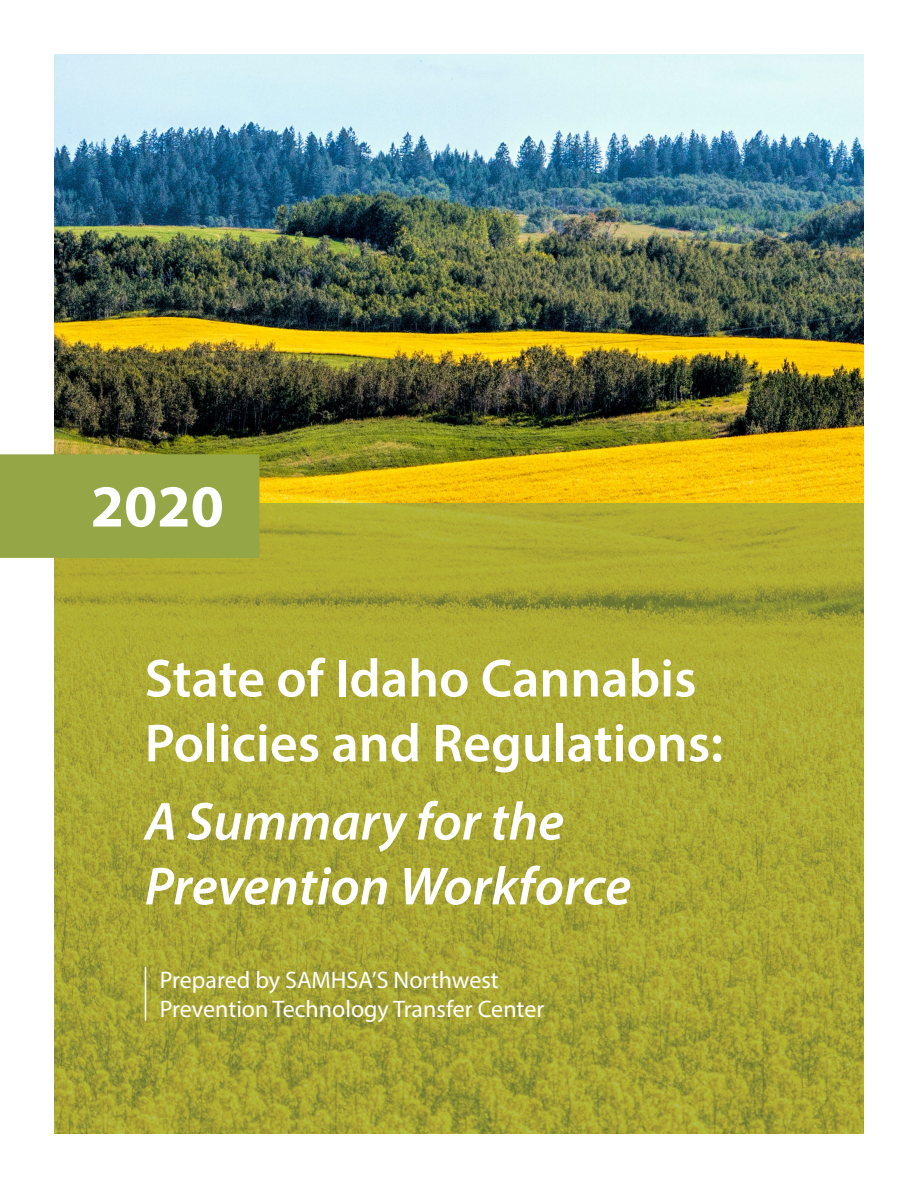
<style>
.page{position:relative;width:918px;height:1188px;background:#fff}
.page>*{position:absolute;margin:0;border:0;box-sizing:border-box;transform-origin:0 0}
.t1{font:700 60px "Myriad Pro";color:#fff}
.t2{font:600 54px/64.8px "Myriad Pro";color:#fff}
.t3{font:italic 600 54px/64.8px "Myriad Pro";color:#fff}
.t4{font:24px/28.8px "Myriad Pro";color:#fff}
</style>
<div class="page">
<img style="left:54px;top:54px;width:810px;height:449px">
<svg style="left:54px;top:503px;width:810px;height:631px;background:#a8a632"></svg>
<div style="left:0;top:454px;width:259px;height:104px;background:#94a645"></div>
<hr style="left:145px;top:968px;width:1px;height:52px;background:#fff">
<h1 class="t1" style="left:91px;top:467px;width:135px">2020</h1>
<h1 class="t2" style="left:145px;top:645px;width:580px">State of Idaho Cannabis<br>Policies and Regulations:</h1>
<h1 class="t3" style="left:145px;top:788px;width:488px">A Summary for the<br>Prevention Workforce</h1>
<h2 class="t4" style="left:160px;top:965px;width:386px">Prepared by SAMHSA’S Northwest<br>Prevention Technology Transfer Center</h2>
</div>
